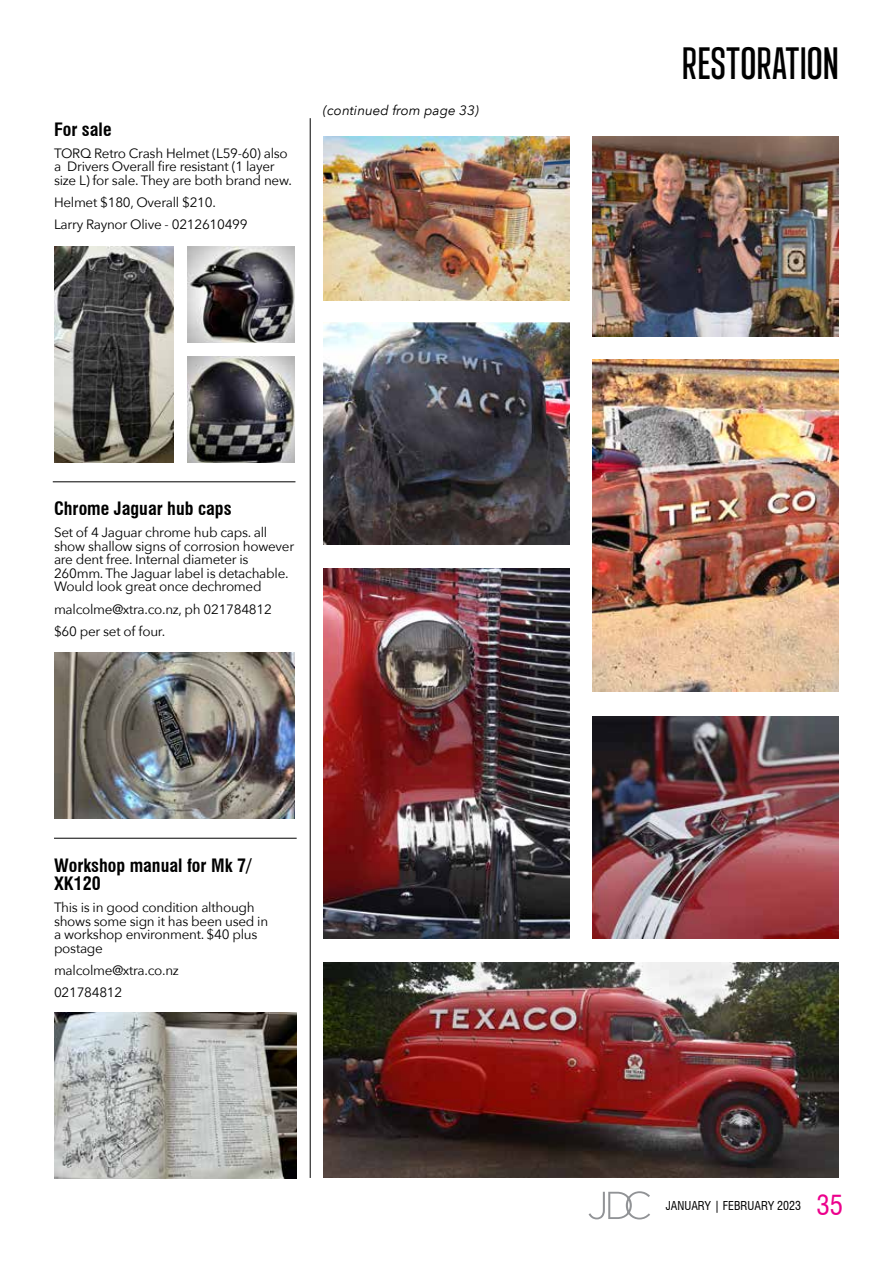
<style>
.page{position:relative;width:893px;height:1263px;background:#fff}
.page>*{position:absolute;margin:0;border:0;box-sizing:border-box;transform-origin:0 0}
.t1{font:500 45px "Landasans";color:#000}
.t2{font:condensed 27px "Swiss 721 BT";color:#ec008c}
.t3{font:700 condensed 18px/18px "Swiss 721 BT";color:#000}
.t4{font:13.5px/13.5px "Avenir Next";letter-spacing:-.02em;color:#000}
.t5{font:italic 13.5px "Avenir Next";color:#000}
.t6{font:condensed 12px "Swiss 721 BT";color:#000}
</style>
<div class="page">
<svg style="left:589px;top:1191px;width:61px;height:28px"></svg>
<img style="left:187px;top:247px;width:107px;height:96px">
<img style="left:187px;top:357px;width:107px;height:105px">
<img style="left:54px;top:247px;width:120px;height:215px">
<img style="left:54px;top:652px;width:240px;height:166px">
<img style="left:54px;top:1012px;width:243px;height:166px">
<hr style="left:310px;top:118px;width:1px;height:1060px;background:#000">
<hr style="left:54px;top:838px;width:243px;height:1px;background:#000">
<hr style="left:53px;top:481px;width:242px;height:1px;background:#000">
<img style="left:592px;top:136px;width:247px;height:201px">
<img style="left:323px;top:963px;width:516px;height:215px">
<img style="left:592px;top:716px;width:247px;height:222px">
<img style="left:323px;top:568px;width:247px;height:370px">
<img style="left:592px;top:360px;width:247px;height:331px">
<img style="left:323px;top:136px;width:247px;height:165px">
<img style="left:323px;top:323px;width:247px;height:222px">
<h3 class="t3" style="left:54px;top:120px;width:59px">For sale</h3>
<p class="t4" style="left:54px;top:145px;width:239px">TORQ Retro Crash Helmet (L59-60) also a Drivers Overall fire resistant (1 layer size L) for sale. They are both brand new.</p>
<p class="t4" style="left:54px;top:190px;width:195px;line-height:22px">Helmet $180, Overall $210.<br>Larry Raynor Olive - 0212610499</p>
<p class="t5" style="left:323px;top:99px;width:157px">(continued from page 33)</p>
<h3 class="t3" style="left:54px;top:500px;width:179px">Chrome Jaguar hub caps</h3>
<p class="t4" style="left:54px;top:525px;width:242px">Set of 4 Jaguar chrome hub caps. all show shallow signs of corrosion however are dent free. Internal diameter is 260mm. The Jaguar label is detachable.<br>Would look great once dechromed</p>
<p class="t4" style="left:54px;top:597px;width:219px;line-height:22px">malcolme@xtra.co.nz, ph 021784812 $60 per set of four.</p>
<h3 class="t3" style="left:54px;top:857px;width:199px">Workshop manual for Mk 7/<br>XK120</h3>
<p class="t4" style="left:54px;top:900px;width:216px">This is in good condition although shows some sign it has been used in a workshop environment. $40 plus postage</p>
<p class="t4" style="left:54px;top:958px;width:126px;line-height:22px">malcolme@xtra.co.nz<br>021784812</p>
<h1 class="t1" style="left:682px;top:40px;width:159px">RESTORATION</h1>
<p class="t6" style="left:666px;top:1199px;width:137px">JANUARY | FEBRUARY 2023</p>
<h2 class="t2" style="left:816px;top:1189px;width:28px">35</h2>
</div>
